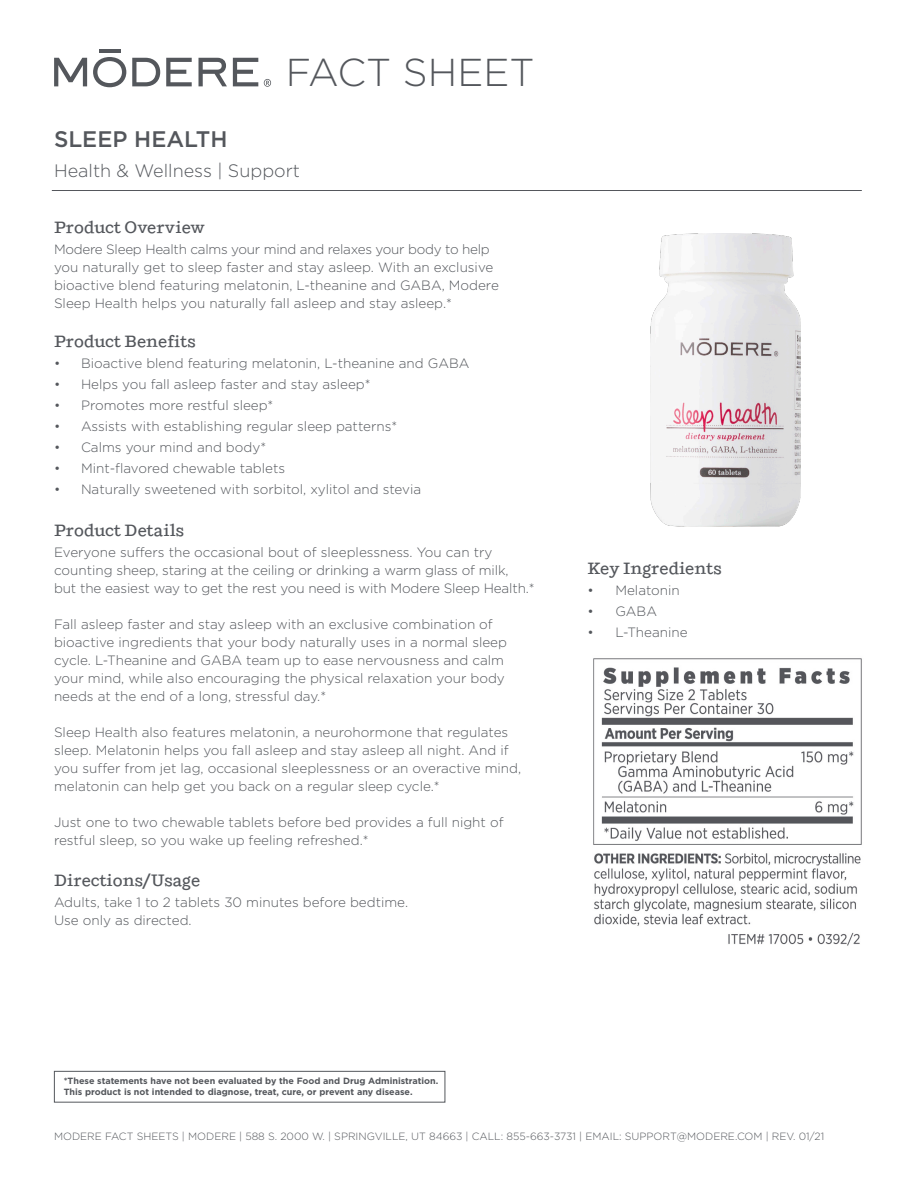
<style>
.page{position:relative;width:918px;height:1188px;background:#fff}
.page>*{position:absolute;margin:0;border:0;box-sizing:border-box;transform-origin:0 0}
.t1{font:300 38.85px "Gotham";color:#54575c}
.t2{font:500 22.5px "Gotham";color:#54575c}
.t3{font:300 18px "Gotham";color:#54575c}
.t4{font:500 16.5px "Shift";color:#54575c}
.t5{font:300 13.5px/18px "Gotham";color:#54575c}
.t6{font:300 13.5px "Gotham";letter-spacing:-.02em;color:#54575c}
.t7{font:300 10.5px "Gotham";color:#54575c}
.t8{font:700 9px/10.8px "Gotham";color:#54575c}
</style>
<div class="page">
<svg style="left:132px;top:58px;width:28px;height:28px"></svg>
<svg style="left:166px;top:58px;width:26px;height:28px"></svg>
<svg style="left:199px;top:58px;width:28px;height:28px"></svg>
<svg style="left:233px;top:58px;width:25px;height:28px"></svg>
<svg style="left:93px;top:57px;width:33px;height:30px"></svg>
<hr style="left:99px;top:49px;width:22px;height:4px;background:#54575c">
<svg style="left:54px;top:58px;width:33px;height:28px"></svg>
<svg style="left:264px;top:79px;width:7px;height:8px"></svg>
<img style="left:593px;top:658px;width:269px;height:288px">
<img style="left:651px;top:233px;width:150px;height:293px">
<hr style="left:52px;top:190px;width:810px;height:1px;background:#54575c">
<div style="left:54px;top:1071px;width:391px;height:32px;border:1px solid #54575c"></div>
<h1 class="t1" style="left:286px;top:51px;width:250px">FACT SHEET</h1>
<p class="t2" style="left:54px;top:126px;width:175px">SLEEP HEALTH</p>
<p class="t3" style="left:54px;top:161px;width:248px">Health &amp; Wellness | Support</p>
<p class="t4" style="left:54px;top:217px;width:152px">Product Overview</p>
<p class="t6" style="left:54px;top:242px;width:437px">Modere Sleep Health calms your mind and relaxes your body to help</p>
<p class="t5" style="left:54px;top:258px;width:446px">you naturally get to sleep faster and stay asleep. With an exclusive bioactive blend featuring melatonin, L-theanine and GABA, Modere<br>Sleep Health helps you naturally fall asleep and stay asleep.*</p>
<p class="t4" style="left:54px;top:332px;width:143px">Product Benefits</p>
<p class="t5" style="left:54px;top:355px;width:417px">• Bioactive blend featuring melatonin, L-theanine and GABA</p>
<p class="t5" style="left:54px;top:376px;width:318px">• Helps you fall asleep faster and stay asleep*</p>
<p class="t5" style="left:54px;top:397px;width:221px">• Promotes more restful sleep*</p>
<p class="t5" style="left:54px;top:418px;width:345px">• Assists with establishing regular sleep patterns*</p>
<p class="t5" style="left:54px;top:439px;width:214px">• Calms your mind and body*</p>
<p class="t5" style="left:54px;top:460px;width:233px">• Mint-flavored chewable tablets</p>
<p class="t5" style="left:54px;top:481px;width:369px">• Naturally sweetened with sorbitol, xylitol and stevia</p>
<p class="t4" style="left:54px;top:520px;width:132px">Product Details</p>
<p class="t5" style="left:54px;top:543px;width:482px">Everyone suffers the occasional bout of sleeplessness. You can try counting sheep, staring at the ceiling or drinking a warm glass of milk,<br>but the easiest way to get the rest you need is with Modere Sleep Health.*</p>
<p class="t5" style="left:54px;top:615px;width:455px">Fall asleep faster and stay asleep with an exclusive combination of bioactive ingredients that your body naturally uses in a normal sleep cycle. L-Theanine and GABA team up to ease nervousness and calm your mind, while also encouraging the physical relaxation your body needs at the end of a long, stressful day.*</p>
<p class="t5" style="left:54px;top:723px;width:469px">Sleep Health also features melatonin, a neurohormone that regulates sleep. Melatonin helps you fall asleep and stay asleep all night. And if you suffer from jet lag, occasional sleeplessness or an overactive mind, melatonin can help get you back on a regular sleep cycle.*</p>
<p class="t5" style="left:54px;top:813px;width:451px">Just one to two chewable tablets before bed provides a full night of restful sleep, so you wake up feeling refreshed.*</p>
<p class="t4" style="left:54px;top:871px;width:148px">Directions/Usage</p>
<p class="t5" style="left:54px;top:893px;width:356px">Adults, take 1 to 2 tablets 30 minutes before bedtime.<br>Use only as directed.</p>
<p class="t4" style="left:587px;top:558px;width:136px">Key Ingredients</p>
<p class="t5" style="left:587px;top:581px;width:94px">• Melatonin</p>
<p class="t5" style="left:587px;top:602px;width:71px">• GABA</p>
<p class="t5" style="left:587px;top:623px;width:102px">• L-Theanine</p>
<p class="t8" style="left:64px;top:1075px;width:376px">*These statements have not been evaluated by the Food and Drug Administration.<br>This product is not intended to diagnose, treat, cure, or prevent any disease.</p>
<p class="t7" style="left:54px;top:1131px;width:772px">MODERE FACT SHEETS | MODERE | 588 S. 2000 W. | SPRINGVILLE, UT 84663 | CALL: 855-663-3731 | EMAIL: SUPPORT@MODERE.COM | REV. 01/21</p>
</div>
